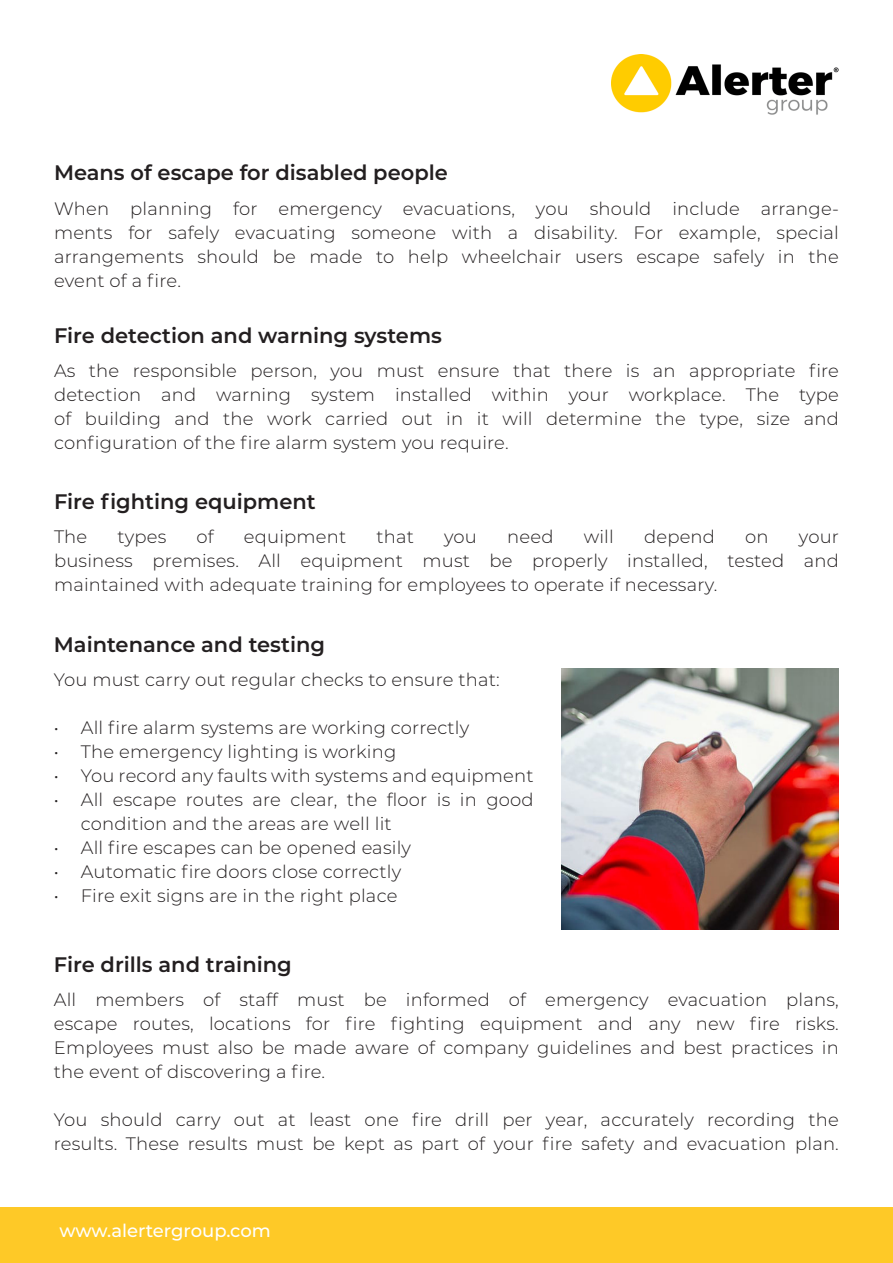
<style>
.page{position:relative;width:893px;height:1263px;background:#fff}
.page>*{position:absolute;margin:0;border:0;box-sizing:border-box;transform-origin:0 0}
.t1{font:600 21px "Montserrat";color:#231f20}
.t2{font:300 18px/24px "Montserrat";letter-spacing:.01em;color:#231f20}
.t3{font:500 18px "Montserrat";color:#fff}
</style>
<div class="page">
<img style="left:611px;top:54px;width:228px;height:61px">
<div style="left:0;top:1207px;width:893px;height:56px;background:#fec927"></div>
<img style="left:561px;top:668px;width:278px;height:261px">
<p class="t1" style="left:54px;top:158px;width:395px">Means of escape for disabled people</p>
<p class="t2" style="left:54px;top:196px;width:786px">When planning for emergency evacuations, you should include arrange&shy;ments for safely evacuating someone with a disability. For example, special</p>
<p class="t2" style="left:54px;top:244px;width:786px">arrangements should be made to help wheelchair users escape safely in the</p>
<p class="t2" style="left:54px;top:268px;width:129px">event of a fire.</p>
<p class="t1" style="left:54px;top:321px;width:389px">Fire detection and warning systems</p>
<p class="t2" style="left:54px;top:358px;width:786px">As the responsible person, you must ensure that there is an appropriate fire</p>
<p class="t2" style="left:54px;top:382px;width:786px">detection and warning system installed within your workplace. The type of building and the work carried out in it will determine the type, size and</p>
<p class="t2" style="left:54px;top:430px;width:456px">configuration of the fire alarm system you require.</p>
<p class="t1" style="left:54px;top:486px;width:263px">Fire fighting equipment</p>
<p class="t2" style="left:54px;top:524px;width:35px">The</p>
<p class="t2" style="left:118px;top:524px;width:50px">types</p>
<p class="t2" style="left:196px;top:524px;width:19px">of</p>
<p class="t2" style="left:244px;top:524px;width:104px">equipment</p>
<p class="t2" style="left:377px;top:524px;width:39px">that</p>
<p class="t2" style="left:444px;top:524px;width:34px">you</p>
<p class="t2" style="left:507px;top:524px;width:48px">need</p>
<p class="t2" style="left:584px;top:524px;width:32px">will</p>
<p class="t2" style="left:644px;top:524px;width:72px">depend</p>
<p class="t2" style="left:745px;top:524px;width:25px">on</p>
<p class="t2" style="left:799px;top:524px;width:42px">your</p>
<p class="t2" style="left:54px;top:548px;width:786px">business premises. All equipment must be properly installed, tested and</p>
<p class="t2" style="left:54px;top:572px;width:665px">maintained with adequate training for employees to operate if necessary.</p>
<p class="t1" style="left:54px;top:629px;width:273px">Maintenance and testing</p>
<p class="t2" style="left:54px;top:667px;width:447px">You must carry out regular checks to ensure that:</p>
<p class="t2" style="left:54px;top:715px;width:417px">• All fire alarm systems are working correctly</p>
<p class="t2" style="left:54px;top:739px;width:344px">• The emergency lighting is working</p>
<p class="t2" style="left:54px;top:763px;width:481px">• You record any faults with systems and equipment</p>
<p class="t2" style="left:81px;top:787px;width:454px;text-indent:-27px">• All escape routes are clear, the floor is in good condition and the areas are well lit</p>
<p class="t2" style="left:54px;top:835px;width:359px">• All fire escapes can be opened easily</p>
<p class="t2" style="left:54px;top:859px;width:349px">• Automatic fire doors close correctly</p>
<p class="t2" style="left:54px;top:883px;width:345px">• Fire exit signs are in the right place</p>
<p class="t1" style="left:54px;top:949px;width:240px">Fire drills and training</p>
<p class="t2" style="left:54px;top:987px;width:786px">All members of staff must be informed of emergency evacuation plans,</p>
<p class="t2" style="left:54px;top:1011px;width:786px">escape routes, locations for fire fighting equipment and any new fire risks.</p>
<p class="t2" style="left:54px;top:1035px;width:786px">Employees must also be made aware of company guidelines and best practices in</p>
<p class="t2" style="left:54px;top:1059px;width:273px">the event of discovering a fire.</p>
<p class="t2" style="left:54px;top:1107px;width:786px">You should carry out at least one fire drill per year, accurately recording the</p>
<p class="t2" style="left:54px;top:1131px;width:786px">results. These results must be kept as part of your fire safety and evacuation plan.</p>
<p class="t3" style="left:59px;top:1218px;width:213px">www.alertergroup.com</p>
</div>
